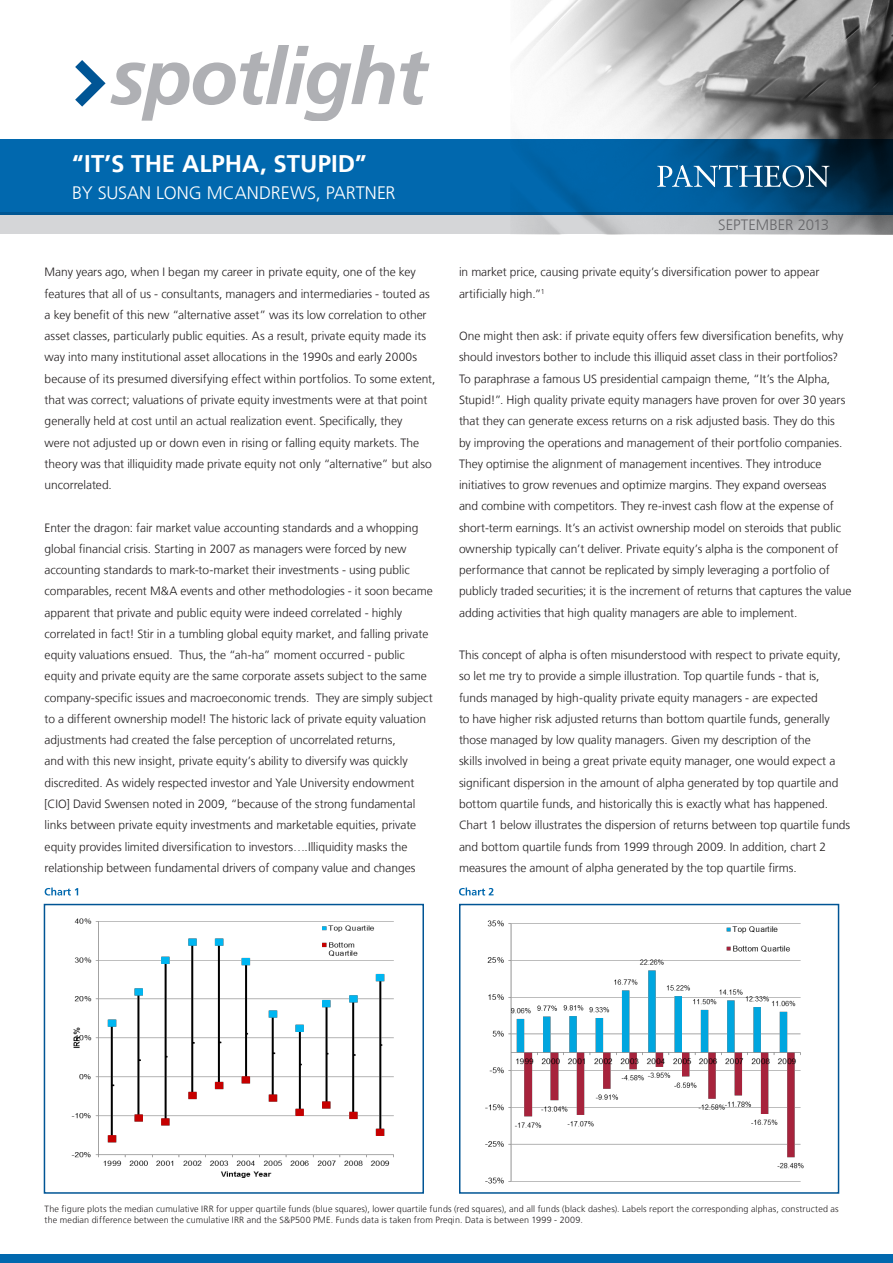
<style>
.page{position:relative;width:893px;height:1263px;background:#fff}
.page>*{position:absolute;margin:0;border:0;box-sizing:border-box;transform-origin:0 0}
.t1{font:italic 700 78.9px "Frutiger LT";letter-spacing:-.03em;color:#afb0b4}
.Issue_Title{font:700 24px "Frutiger LT";color:#fff}
.Issue_Title-2{font:300 18px "Frutiger LT";letter-spacing:-.005em;color:#fff}
.Issue_Date{font:300 15px "Frutiger LT";letter-spacing:-.01em;color:#67676a}
.Main_Para_Folio{font:300 12px/21.3px "Frutiger LT";letter-spacing:-.005em;color:#231f20}
.Quotation{font:300 9px/10.8px "Frutiger LT";letter-spacing:.015em;color:#231f20}
</style>
<div class="page">
<img style="left:522px;top:0;width:371px;height:139px">
<svg style="left:0;top:139px;width:893px;height:74px;background:#005e9e"></svg>
<svg style="left:0;top:213px;width:893px;height:21px;background:#b5bec5"></svg>
<svg style="left:75px;top:60px;width:31px;height:47px"></svg>
<svg style="left:657px;top:165px;width:172px;height:22px;background:#427ba1"></svg>
<div style="left:0;top:1254px;width:893px;height:9px;background:#0168ae"></div>
<div style="left:44px;top:904px;width:380px;height:290px;border:2px solid #005595"></div>
<img style="left:71px;top:918px;width:323px;height:260px">
<div style="left:459px;top:904px;width:380px;height:290px;border:2px solid #005595"></div>
<img style="left:486px;top:920px;width:318px;height:264px">
<svg style="left:45px;top:887px;width:33px;height:8px"></svg>
<svg style="left:459px;top:887px;width:35px;height:8px"></svg>
<h1 class="t1" style="left:111px;top:30px;width:318px">spotlight</h1>
<p class="Issue_Title" style="left:72px;top:150px;width:296px">“IT’S THE ALPHA, STUPID”</p>
<p class="Issue_Title-2" style="left:72px;top:183px;width:325px">BY SUSAN LONG MCANDREWS, PARTNER</p>
<p class="Main_Para_Folio" style="left:45px;top:262px;width:392px">Many years ago, when I began my career in private equity, one of the key features that all of us - consultants, managers and intermediaries - touted as a key benefit of this new “alternative asset” was its low correlation to other asset classes, particularly public equities. As a result, private equity made its way into many institutional asset allocations in the 1990s and early 2000s because of its presumed diversifying effect within portfolios. To some extent, that was correct; valuations of private equity investments were at that point generally held at cost until an actual realization event. Specifically, they<br>were not adjusted up or down even in rising or falling equity markets. The theory was that illiquidity made private equity not only “alternative” but also uncorrelated.</p>
<p class="Main_Para_Folio" style="left:45px;top:517px;width:390px">Enter the dragon: fair market value accounting standards and a whopping global financial crisis. Starting in 2007 as managers were forced by new accounting standards to mark-to-market their investments - using public comparables, recent M&amp;A events and other methodologies - it soon became apparent that private and public equity were indeed correlated - highly correlated in fact! Stir in a tumbling global equity market, and falling private equity valuations ensued. Thus, the “ah-ha” moment occurred - public equity and private equity are the same corporate assets subject to the same company-specific issues and macroeconomic trends. They are simply subject to a different ownership model! The historic lack of private equity valuation adjustments had created the false perception of uncorrelated returns,<br>and with this new insight, private equity’s ability to diversify was quickly discredited. As widely respected investor and Yale University endowment [CIO] David Swensen noted in 2009, “because of the strong fundamental links between private equity investments and marketable equities, private equity provides limited diversification to investors….Illiquidity masks the relationship between fundamental drivers of company value and changes</p>
<p class="Issue_Date" style="left:718px;top:216px;width:112px">SEPTEMBER 2013</p>
<p class="Main_Para_Folio" style="left:459px;top:262px;width:362px">in market price, causing private equity’s diversification power to appear artificially high.”<sup>1</sup></p>
<p class="Main_Para_Folio" style="left:459px;top:326px;width:394px">One might then ask: if private equity offers few diversification benefits, why should investors bother to include this illiquid asset class in their portfolios?<br>To paraphrase a famous US presidential campaign theme, “It’s the Alpha, Stupid!”. High quality private equity managers have proven for over 30 years that they can generate excess returns on a risk adjusted basis. They do this<br>by improving the operations and management of their portfolio companies.<br>They optimise the alignment of management incentives. They introduce initiatives to grow revenues and optimize margins. They expand overseas<br>and combine with competitors. They re-invest cash flow at the expense of short-term earnings. It’s an activist ownership model on steroids that public ownership typically can’t deliver. Private equity’s alpha is the component of performance that cannot be replicated by simply leveraging a portfolio of publicly traded securities; it is the increment of returns that captures the value adding activities that high quality managers are able to implement.</p>
<p class="Main_Para_Folio" style="left:459px;top:644px;width:393px">This concept of alpha is often misunderstood with respect to private equity, so let me try to provide a simple illustration. Top quartile funds - that is, funds managed by high-quality private equity managers - are expected<br>to have higher risk adjusted returns than bottom quartile funds, generally those managed by low quality managers. Given my description of the<br>skills involved in being a great private equity manager, one would expect a significant dispersion in the amount of alpha generated by top quartile and bottom quartile funds, and historically this is exactly what has happened.<br>Chart 1 below illustrates the dispersion of returns between top quartile funds and bottom quartile funds from 1999 through 2009. In addition, chart 2 measures the amount of alpha generated by the top quartile firms.</p>
<p class="Quotation" style="left:45px;top:1203px;width:796px">The figure plots the median cumulative IRR for upper quartile funds (blue squares), lower quartile funds (red squares), and all funds (black dashes). Labels report the corresponding alphas, constructed as the median difference between the cumulative IRR and the S&amp;P500 PME. Funds data is taken from Preqin. Data is between 1999 - 2009.</p>
</div>
